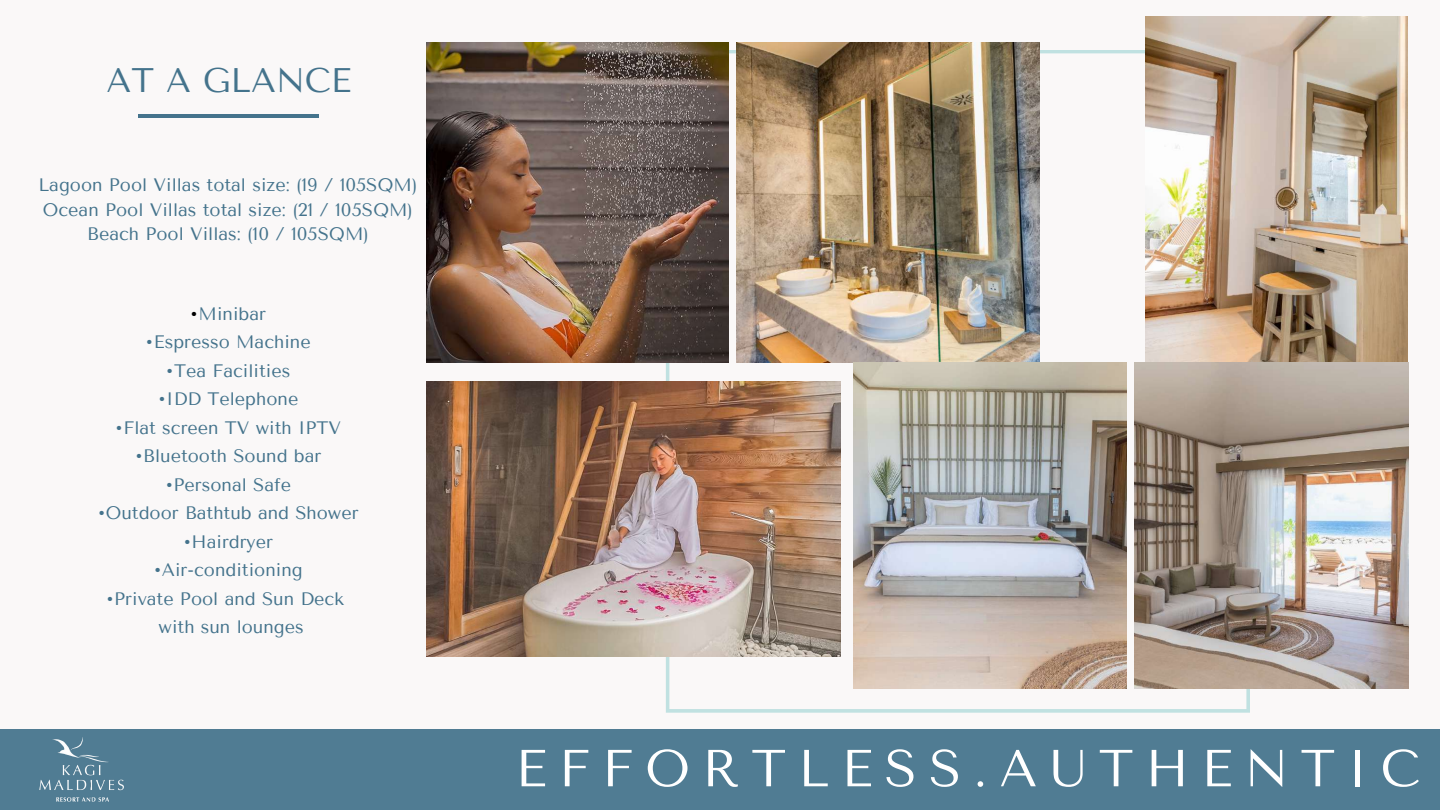
<style>
.page{position:relative;width:1440px;height:810px;background:#faf8f8}
.page>*{position:absolute;margin:0;border:0;box-sizing:border-box;transform-origin:0 0}
.t1{font:52px "Tenor Sans";letter-spacing:.23em;color:#fff}
.t2{font:34px "Tenor Sans";color:#44738c}
.t3{font:18px/24.8px "Tenor Sans";color:#44738c;text-align:center}
.s1{color:#000}
</style>
<div class="page">
<svg style="left:666px;top:50px;width:584px;height:663px"></svg>
<img style="left:426px;top:381px;width:414px;height:276px">
<div style="left:0;top:729px;width:1440px;height:81px;background:#507c93"></div>
<hr style="left:138px;top:114px;width:180px;height:4px;background:#44738c">
<img style="left:426px;top:43px;width:303px;height:319px">
<img style="left:736px;top:43px;width:303px;height:319px">
<img style="left:1145px;top:16px;width:263px;height:346px">
<img style="left:853px;top:362px;width:274px;height:327px">
<img style="left:1134px;top:362px;width:274px;height:327px">
<img style="left:39px;top:737px;width:85px;height:65px">
<h2 class="t2" style="left:107px;top:61px;width:246px">AT A GLANCE</h2>
<p class="t3" style="left:38px;top:173px;width:381px">Lagoon Pool Villas total size: (19 / 105SQM)<br>Ocean Pool Villas total size: (21 / 105SQM)<br>Beach Pool Villas: (10 / 105SQM)</p>
<p class="t3" style="left:190px;top:301px;width:78px"><span class="s1">•</span>Minibar</p>
<p class="t3" style="left:145px;top:330px;width:167px">•Espresso Machine</p>
<p class="t3" style="left:166px;top:358px;width:126px">•Tea Facilities</p>
<p class="t3" style="left:158px;top:387px;width:142px">•IDD Telephone</p>
<p class="t3" style="left:115px;top:415px;width:228px">•Flat screen TV with IPTV</p>
<p class="t3" style="left:135px;top:444px;width:188px">•Bluetooth Sound bar</p>
<p class="t3" style="left:165px;top:472px;width:128px">•Personal Safe</p>
<p class="t3" style="left:97px;top:501px;width:263px">•Outdoor Bathtub and Shower</p>
<p class="t3" style="left:183px;top:529px;width:91px">•Hairdryer</p>
<p class="t3" style="left:153px;top:558px;width:151px">•Air-conditioning</p>
<p class="t3" style="left:159px;top:585px;width:187px;line-height:28.5px;text-align:left;text-indent:-53px">•Private Pool and Sun Deck with sun lounges</p>
<h1 class="t1" style="left:515px;top:738px;width:906px">EFFORTLESS.AUTHENTIC</h1>
</div>
